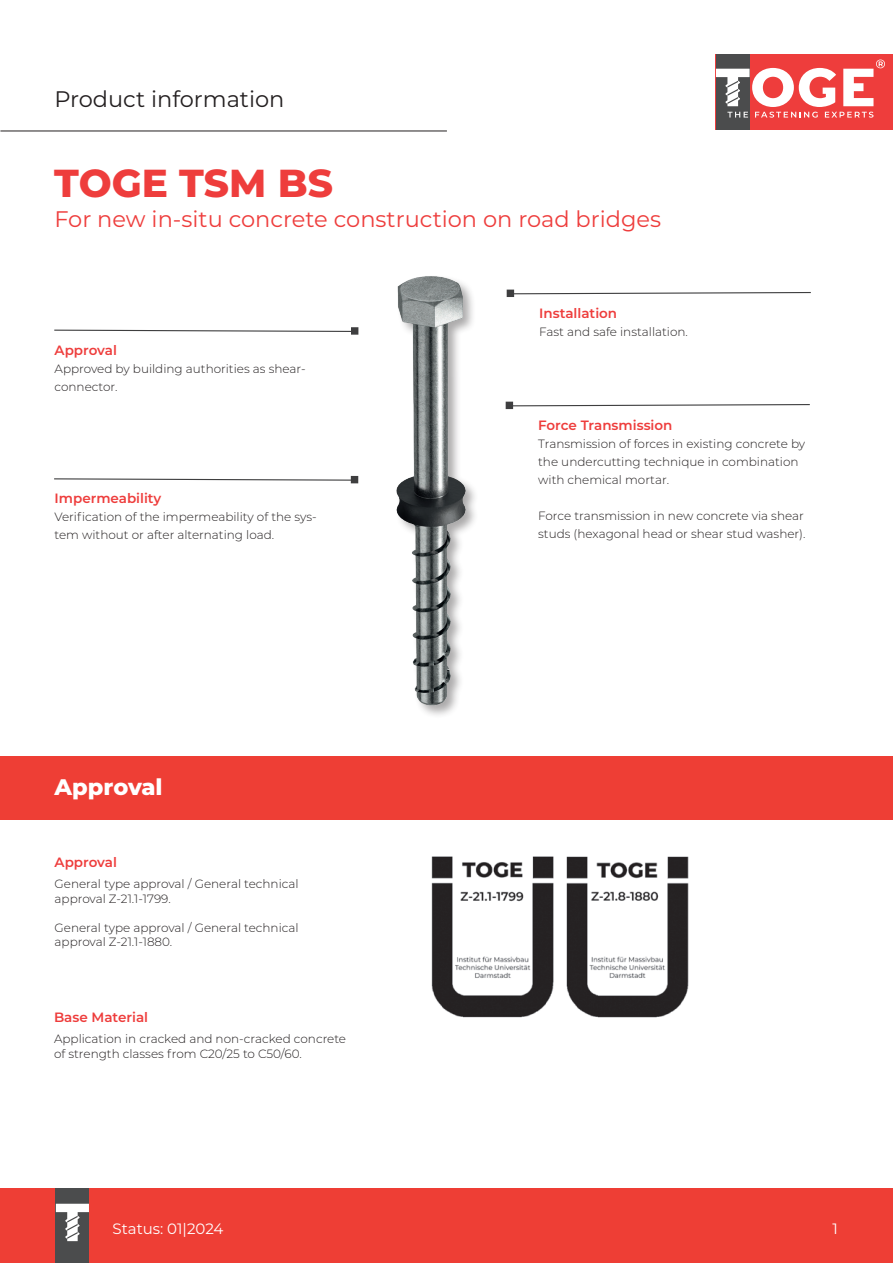
<style>
.page{position:relative;width:893px;height:1263px;background:#fff}
.page>*{position:absolute;margin:0;border:0;box-sizing:border-box;transform-origin:0 0}
.t1{font:800 39px "Montserrat";color:#ee3d3c}
.t2{font:22.5px "Montserrat";color:#ee3d3c}
.t3{font:22.5px "Montserrat";color:#231f20}
.t4{font:800 22.5px "Montserrat";color:#fff}
.t5{font:15px "Montserrat";color:#fff}
.t6{font:600 13.5px "Montserrat";color:#ee3d3c}
.t7{font:300 12px/18px "Montserrat";color:#231f20}
</style>
<div class="page">
<div style="left:0;top:756px;width:893px;height:64px;background:#ee3e35"></div>
<div style="left:0;top:1189px;width:893px;height:74px;background:#ee3e35"></div>
<div style="left:56px;top:1189px;width:33px;height:74px;background:#4b4c4d"></div>
<svg style="left:56px;top:1204px;width:33px;height:37px"></svg>
<img style="left:431px;top:856px;width:258px;height:162px">
<hr style="left:0;top:131px;width:447px;height:1px;background:#231f20">
<div style="left:716px;top:54px;width:177px;height:76px;background:#ee3d3c"></div>
<div style="left:716px;top:54px;width:34px;height:76px;background:#4b4c4d"></div>
<svg style="left:716px;top:60px;width:169px;height:58px"></svg>
<img style="left:357px;top:276px;width:150px;height:439px">
<svg style="left:54px;top:329px;width:297px;height:3px"></svg>
<div style="left:351px;top:327px;width:7px;height:8px;background:#3e3e3f"></div>
<svg style="left:54px;top:478px;width:297px;height:3px"></svg>
<div style="left:351px;top:476px;width:7px;height:7px;background:#3e3e3f"></div>
<svg style="left:513px;top:403px;width:297px;height:4px"></svg>
<div style="left:506px;top:402px;width:7px;height:7px;background:#3e3e3f"></div>
<svg style="left:514px;top:291px;width:297px;height:4px"></svg>
<div style="left:507px;top:290px;width:7px;height:7px;background:#3e3e3f"></div>
<h2 class="t3" style="left:54px;top:88px;width:232px">Product information</h2>
<h1 class="t1" style="left:54px;top:166px;width:280px">TOGE TSM BS</h1>
<h2 class="t2" style="left:54px;top:208px;width:608px">For new in-situ concrete construction on road bridges</h2>
<p class="t6" style="left:55px;top:345px;width:64px">Approval</p>
<p class="t7" style="left:55px;top:360px;width:253px">Approved by building authorities as shear&shy;connector.</p>
<p class="t6" style="left:55px;top:492px;width:108px">Impermeability</p>
<p class="t7" style="left:55px;top:508px;width:264px">Verification of the impermeability of the sys&shy;tem without or after alternating load.</p>
<h2 class="t4" style="left:55px;top:777px;width:110px">Approval</h2>
<p class="t6" style="left:55px;top:856px;width:64px">Approval</p>
<p class="t7" style="left:55px;top:877px;width:246px;line-height:14.4px">General type approval / General technical approval Z-21.1-1799.</p>
<p class="t7" style="left:55px;top:920px;width:246px;line-height:14.4px">General type approval / General technical approval Z-21.1-1880.</p>
<p class="t6" style="left:54px;top:1011px;width:96px">Base Material</p>
<p class="t7" style="left:54px;top:1032px;width:294px;line-height:14.4px">Application in cracked and non-cracked concrete of strength classes from C20/25 to C50/60.</p>
<p class="t6" style="left:539px;top:307px;width:80px">Installation</p>
<p class="t7" style="left:539px;top:323px;width:150px">Fast and safe installation.</p>
<p class="t6" style="left:538px;top:419px;width:136px">Force Transmission</p>
<p class="t7" style="left:538px;top:435px;width:269px">Transmission of forces in existing concrete by the undercutting technique in combination with chemical mortar.</p>
<p class="t7" style="left:538px;top:507px;width:269px">Force transmission in new concrete via shear studs (hexagonal head or shear stud washer).</p>
<p class="t5" style="left:113px;top:1221px;width:112px">Status: 01|2024</p>
<p class="t5" style="left:832px;top:1221px;width:7px">1</p>
</div>
